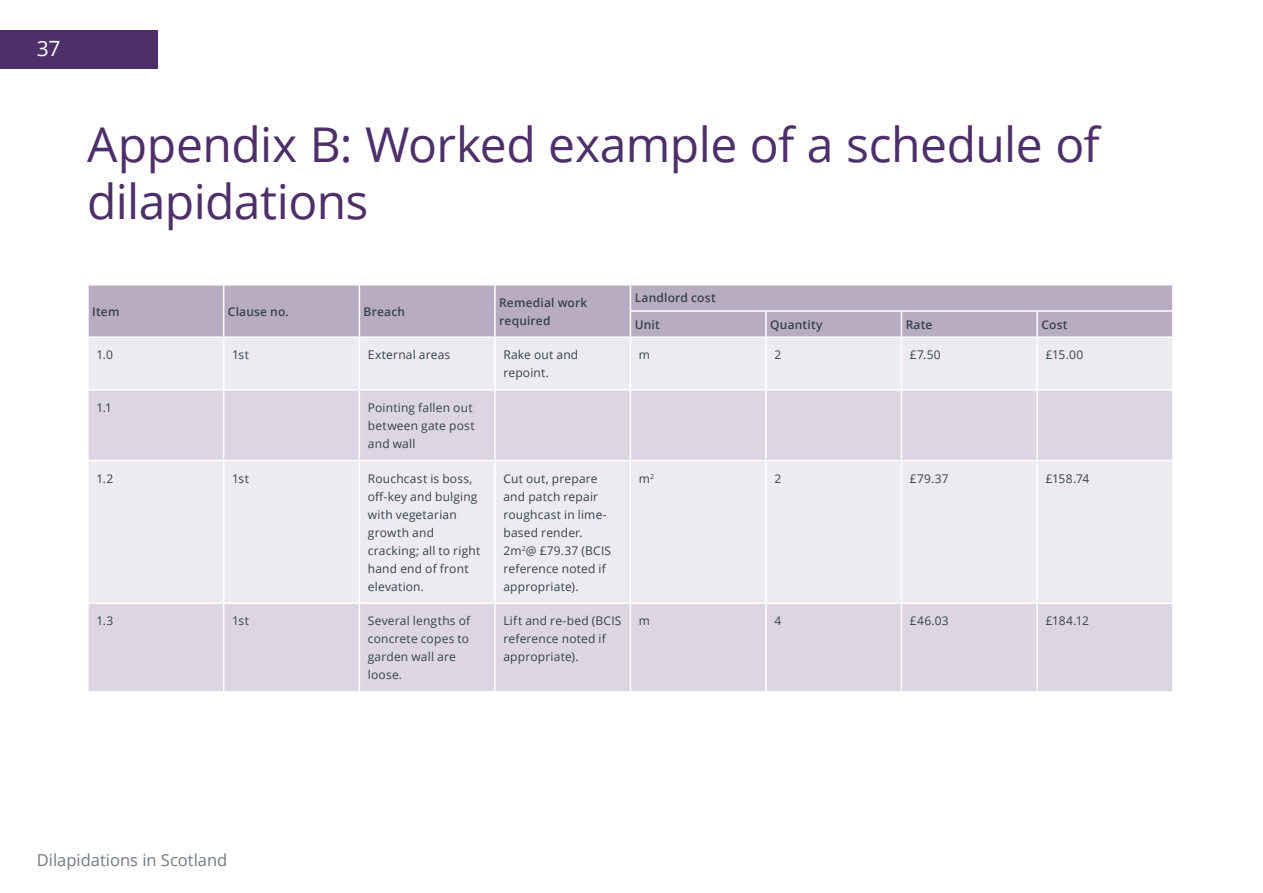
<style>
.page{position:relative;width:1263px;height:893px;background:#fff}
.page>*{position:absolute;margin:0;border:0;box-sizing:border-box;transform-origin:0 0}
.Heading_1{font:48px/57px "Open Sans";letter-spacing:-.01em;color:#4d3069}
.t1{font:16.5px "Open Sans";color:#727b80}
.t2{font:13.5px "Open Sans";color:#fff}
.Body_text_small{font:12px/18px "Open Sans";letter-spacing:.015em;color:#36424a}
.Body_text_small-2{font:600 12px/18px "Open Sans";letter-spacing:.015em;color:#36424a}
.s1{font-size:21px}
</style>
<div class="page">
<div style="left:89px;top:286px;width:1083px;height:50px;background:#b8acc3"></div>
<div style="left:89px;top:338px;width:1083px;height:51px;background:#edeaf0"></div>
<svg style="left:89px;top:391px;width:1083px;height:300px;background:#e3dfe8"></svg>
<hr style="left:494px;top:286px;width:2px;height:25px;background:#fff">
<svg style="left:223px;top:286px;width:1px;height:50px"></svg>
<svg style="left:359px;top:286px;width:1px;height:50px"></svg>
<hr style="left:494px;top:311px;width:2px;height:25px;background:#fff">
<hr style="left:630px;top:310px;width:136px;height:2px;background:#fff">
<svg style="left:630px;top:286px;width:1px;height:50px"></svg>
<hr style="left:766px;top:310px;width:135px;height:2px;background:#fff">
<hr style="left:765px;top:312px;width:2px;height:24px;background:#fff">
<hr style="left:901px;top:310px;width:136px;height:2px;background:#fff">
<svg style="left:901px;top:312px;width:1px;height:24px"></svg>
<hr style="left:1037px;top:310px;width:137px;height:2px;background:#fff">
<hr style="left:1036px;top:312px;width:2px;height:24px;background:#fff">
<hr style="left:223px;top:338px;width:1px;height:51px;background:#fff">
<hr style="left:359px;top:338px;width:1px;height:51px;background:#fff">
<hr style="left:494px;top:338px;width:2px;height:51px;background:#fff">
<hr style="left:630px;top:338px;width:1px;height:51px;background:#fff">
<hr style="left:765px;top:338px;width:2px;height:51px;background:#fff">
<hr style="left:901px;top:338px;width:1px;height:51px;background:#fff">
<hr style="left:1036px;top:338px;width:2px;height:51px;background:#fff">
<hr style="left:223px;top:391px;width:1px;height:69px;background:#fff">
<hr style="left:359px;top:391px;width:1px;height:69px;background:#fff">
<hr style="left:494px;top:391px;width:2px;height:69px;background:#fff">
<hr style="left:630px;top:391px;width:1px;height:69px;background:#fff">
<hr style="left:765px;top:391px;width:2px;height:69px;background:#fff">
<hr style="left:901px;top:391px;width:1px;height:69px;background:#fff">
<hr style="left:1036px;top:391px;width:2px;height:69px;background:#fff">
<hr style="left:87px;top:460px;width:137px;height:1px;background:#fff">
<hr style="left:224px;top:460px;width:135px;height:1px;background:#fff">
<hr style="left:223px;top:461px;width:1px;height:141px;background:#fff">
<hr style="left:359px;top:460px;width:136px;height:1px;background:#fff">
<hr style="left:359px;top:461px;width:1px;height:141px;background:#fff">
<hr style="left:495px;top:460px;width:135px;height:1px;background:#fff">
<hr style="left:494px;top:461px;width:2px;height:141px;background:#fff">
<hr style="left:630px;top:460px;width:136px;height:1px;background:#fff">
<hr style="left:630px;top:461px;width:1px;height:141px;background:#fff">
<hr style="left:766px;top:460px;width:135px;height:1px;background:#fff">
<hr style="left:765px;top:461px;width:2px;height:141px;background:#fff">
<hr style="left:901px;top:460px;width:136px;height:1px;background:#fff">
<hr style="left:901px;top:461px;width:1px;height:141px;background:#fff">
<hr style="left:1037px;top:460px;width:137px;height:1px;background:#fff">
<hr style="left:1036px;top:461px;width:2px;height:141px;background:#fff">
<hr style="left:87px;top:602px;width:137px;height:2px;background:#fff">
<hr style="left:224px;top:602px;width:135px;height:2px;background:#fff">
<hr style="left:223px;top:604px;width:1px;height:87px;background:#fff">
<hr style="left:359px;top:602px;width:136px;height:2px;background:#fff">
<hr style="left:359px;top:604px;width:1px;height:87px;background:#fff">
<hr style="left:495px;top:602px;width:135px;height:2px;background:#fff">
<hr style="left:494px;top:604px;width:2px;height:87px;background:#fff">
<hr style="left:630px;top:602px;width:136px;height:2px;background:#fff">
<hr style="left:630px;top:604px;width:1px;height:87px;background:#fff">
<hr style="left:766px;top:602px;width:135px;height:2px;background:#fff">
<hr style="left:765px;top:604px;width:2px;height:87px;background:#fff">
<hr style="left:901px;top:602px;width:136px;height:2px;background:#fff">
<hr style="left:901px;top:604px;width:1px;height:87px;background:#fff">
<hr style="left:1037px;top:602px;width:137px;height:2px;background:#fff">
<hr style="left:1036px;top:604px;width:2px;height:87px;background:#fff">
<div style="left:0;top:30px;width:158px;height:39px;background:#4d3069"></div>
<p class="t2" style="left:37px;top:41px;width:25px">IP<span class="s1">37</span></p>
<h1 class="Heading_1" style="left:87px;top:115px;width:1014px">Appendix B: Worked example of a schedule of dilapidations</h1>
<p class="Body_text_small-2" style="left:92px;top:302px;width:29px">Item</p>
<p class="Body_text_small-2" style="left:228px;top:302px;width:61px">Clause no.</p>
<p class="Body_text_small-2" style="left:364px;top:302px;width:43px">Breach</p>
<p class="Body_text_small-2" style="left:499px;top:293px;width:90px">Remedial work required</p>
<p class="Body_text_small-2" style="left:635px;top:289px;width:83px">Landlord cost</p>
<p class="Body_text_small-2" style="left:635px;top:315px;width:27px">Unit</p>
<p class="Body_text_small-2" style="left:770px;top:315px;width:54px">Quantity</p>
<p class="Body_text_small-2" style="left:906px;top:315px;width:28px">Rate</p>
<p class="Body_text_small-2" style="left:1041px;top:315px;width:28px">Cost</p>
<p class="Body_text_small" style="left:96px;top:345px;width:18px">1.0</p>
<p class="Body_text_small" style="left:232px;top:345px;width:18px">1st</p>
<p class="Body_text_small" style="left:368px;top:345px;width:84px">External areas</p>
<p class="Body_text_small" style="left:503px;top:345px;width:76px">Rake out and repoint.</p>
<p class="Body_text_small" style="left:639px;top:345px;width:13px">m</p>
<p class="Body_text_small" style="left:774px;top:345px;width:8px">2</p>
<p class="Body_text_small" style="left:910px;top:345px;width:32px">£7.50</p>
<p class="Body_text_small" style="left:1046px;top:345px;width:39px">£15.00</p>
<p class="Body_text_small" style="left:96px;top:398px;width:17px">1.1</p>
<p class="Body_text_small" style="left:368px;top:398px;width:108px">Pointing fallen out between gate post and wall</p>
<p class="Body_text_small" style="left:96px;top:469px;width:18px">1.2</p>
<p class="Body_text_small" style="left:232px;top:469px;width:18px">1st</p>
<p class="Body_text_small" style="left:368px;top:469px;width:114px">Rouchcast is boss, off-key and bulging with vegetarian growth and cracking; all to right hand end of front elevation.</p>
<p class="Body_text_small" style="left:503px;top:469px;width:109px">Cut out, prepare and patch repair roughcast in lime&shy;based render.<br>2m<sup>2</sup>@ £79.37 (BCIS reference noted if appropriate).</p>
<p class="Body_text_small" style="left:639px;top:469px;width:17px">m<sup>2</sup></p>
<p class="Body_text_small" style="left:774px;top:469px;width:8px">2</p>
<p class="Body_text_small" style="left:910px;top:469px;width:40px">£79.37</p>
<p class="Body_text_small" style="left:1046px;top:469px;width:45px">£158.74</p>
<p class="Body_text_small" style="left:96px;top:611px;width:18px">1.3</p>
<p class="Body_text_small" style="left:232px;top:611px;width:18px">1st</p>
<p class="Body_text_small" style="left:368px;top:611px;width:104px">Several lengths of concrete copes to garden wall are loose.</p>
<p class="Body_text_small" style="left:503px;top:611px;width:120px">Lift and re-bed (BCIS reference noted if appropriate).</p>
<p class="Body_text_small" style="left:639px;top:611px;width:13px">m</p>
<p class="Body_text_small" style="left:774px;top:611px;width:8px">4</p>
<p class="Body_text_small" style="left:910px;top:611px;width:40px">£46.03</p>
<p class="Body_text_small" style="left:1046px;top:611px;width:45px">£184.12</p>
<h2 class="t1" style="left:37px;top:848px;width:192px">Dilapidations in Scotland</h2>
</div>
